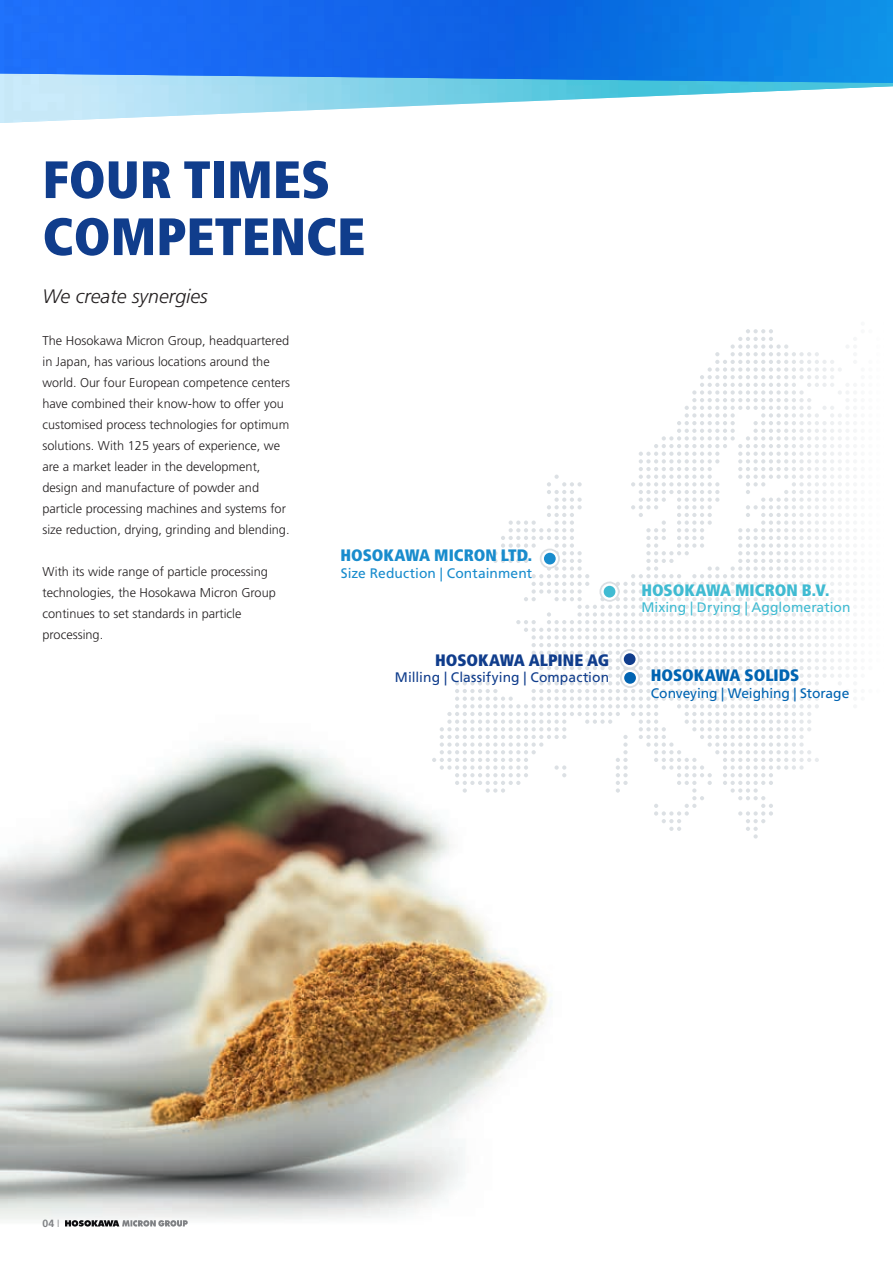
<style>
.page{position:relative;width:893px;height:1263px;background:#fff}
.page>*{position:absolute;margin:0;border:0;box-sizing:border-box;transform-origin:0 0}
.t1{font:900 condensed 52.5px/57px "Frutiger LT Std";color:#103d8c}
.t2{font:italic 300 19.5px "Frutiger LT Std";color:#231f20}
.t3{font:900 condensed 16.65px "Frutiger LT Std";color:#40bbd2}
.t4{font:900 condensed 16.65px "Frutiger LT Std";color:#198ccd}
.t5{font:900 condensed 16.65px "Frutiger LT Std";letter-spacing:-.005em;color:#103d8c}
.t6{font:900 condensed 16.65px "Frutiger LT Std";letter-spacing:-.005em;color:#0164b2}
.t7{font:13.8px "Frutiger LT Std";letter-spacing:.005em;color:#103d8c}
.t8{font:13.8px "Frutiger LT Std";letter-spacing:.005em;color:#40bbd2}
.t9{font:13.8px "Frutiger LT Std";letter-spacing:-.005em;color:#0164b2}
.t10{font:13.8px "Frutiger LT Std";letter-spacing:.005em;color:#198ccd}
.t11{font:300 12.75px/21px "Frutiger LT Std";color:#231f20}
.t12{font:700 10.5px "Frutiger LT Std";color:#808285}
.s1{font-weight:300}
</style>
<div class="page">
<img style="left:0;top:743px;width:552px;height:477px">
<svg style="left:432px;top:329px;width:341px;height:509px"></svg>
<svg style="left:600px;top:582px;width:19px;height:19px"></svg>
<div style="left:599px;top:582px;width:21px;height:20px;border:2px solid #dbdfe3;border-radius:50%"></div>
<div style="left:604px;top:586px;width:11px;height:11px;background:#40bbd2;border-radius:50%"></div>
<svg style="left:621px;top:669px;width:18px;height:18px"></svg>
<div style="left:620px;top:668px;width:20px;height:20px;border:2px solid #dbdfe3;border-radius:50%"></div>
<div style="left:624px;top:672px;width:12px;height:12px;background:#0164b2;border-radius:50%"></div>
<svg style="left:541px;top:549px;width:18px;height:19px"></svg>
<div style="left:540px;top:548px;width:20px;height:21px;border:2px solid #dbdfe3;border-radius:50%"></div>
<div style="left:544px;top:553px;width:12px;height:11px;background:#198ccd;border-radius:50%"></div>
<svg style="left:620px;top:650px;width:19px;height:18px"></svg>
<div style="left:620px;top:649px;width:20px;height:20px;border:2px solid #dbdfe3;border-radius:50%"></div>
<div style="left:624px;top:653px;width:11px;height:12px;background:#103d8c;border-radius:50%"></div>
<img style="left:0;top:0;width:893px;height:123px">
<svg style="left:635px;top:576px;width:214px;height:46px"></svg>
<svg style="left:644px;top:662px;width:205px;height:46px"></svg>
<svg style="left:65px;top:1220px;width:123px;height:6px"></svg>
<h1 class="t1" style="left:43px;top:151px;width:324px">FOUR TIMES<br>COMPETENCE</h1>
<h2 class="t2" style="left:43px;top:285px;width:167px">We create synergies</h2>
<p class="t11" style="left:43px;top:330px;width:249px">The Hosokawa Micron Group, headquartered in Japan, has various locations around the world. Our four European competence centers have combined their know-how to offer you customised process technologies for optimum solutions. With 125 years of experience, we are a market leader in the development, design and manufacture of powder and particle processing machines and systems for size reduction, drying, grinding and blending.</p>
<p class="t11" style="left:43px;top:561px;width:235px">With its wide range of particle processing technologies, the Hosokawa Micron Group continues to set standards in particle processing.</p>
<h3 class="t4" style="left:340px;top:545px;width:193px">HOSOKAWA MICRON LTD.</h3>
<p class="t10" style="left:341px;top:565px;width:193px">Size Reduction | Containment</p>
<h3 class="t5" style="left:435px;top:650px;width:176px">HOSOKAWA ALPINE AG</h3>
<p class="t7" style="left:395px;top:669px;width:216px">Milling | Classifying | Compaction</p>
<h3 class="t3" style="left:641px;top:580px;width:189px">HOSOKAWA MICRON B.V.</h3>
<p class="t8" style="left:641px;top:599px;width:211px">Mixing | Drying | Agglomeration</p>
<h3 class="t6" style="left:651px;top:665px;width:150px">HOSOKAWA SOLIDS</h3>
<p class="t9" style="left:651px;top:685px;width:200px">Conveying | Weighing | Storage</p>
<p class="t12" style="left:43px;top:1217px;width:18px">04 <span class="s1">I</span></p>
</div>
